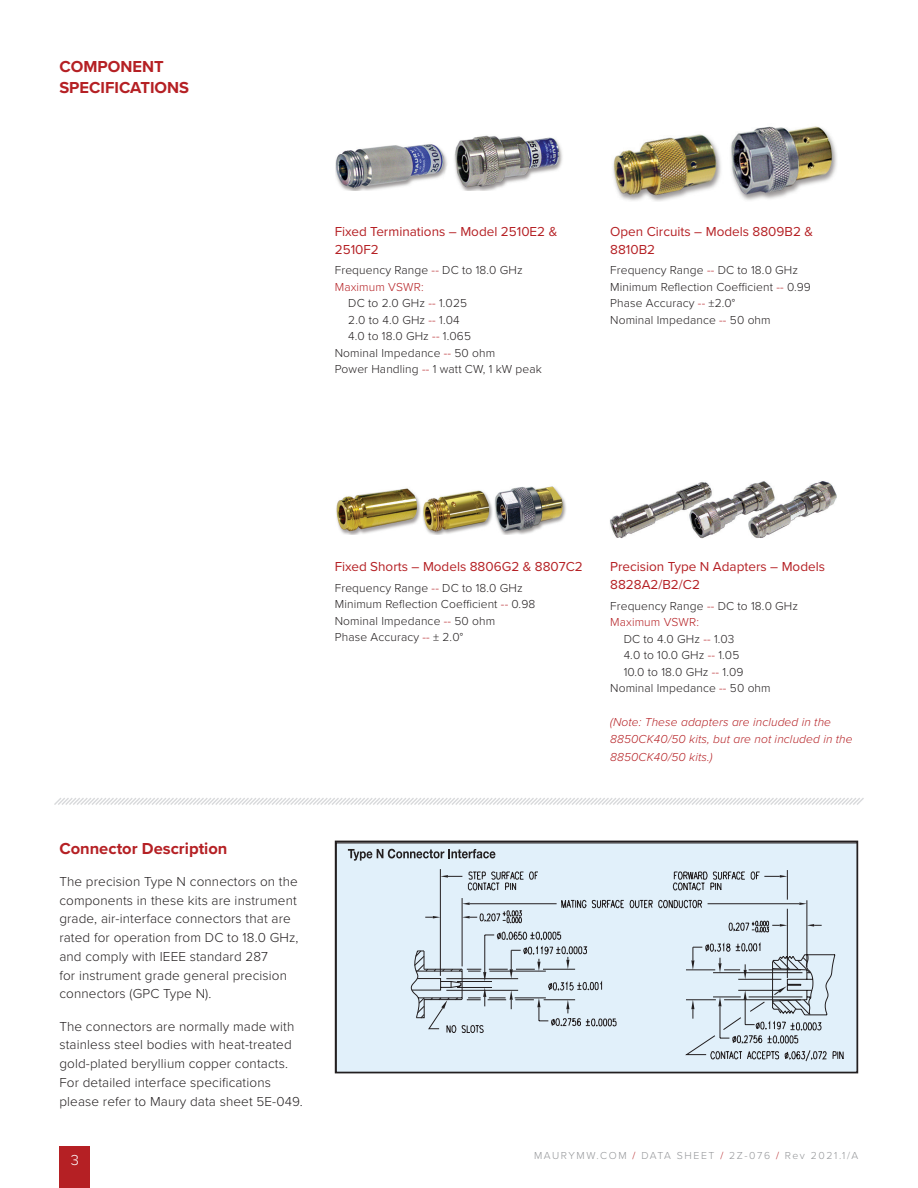
<style>
.page{position:relative;width:918px;height:1188px;background:#fff}
.page>*{position:absolute;margin:0;border:0;box-sizing:border-box;transform-origin:0 0}
.New_Subhead_1{font:700 16.5px/21px "Proxima Nova";color:#b52024}
.t1{font:300 15px "Proxima Nova";color:#fff}
.New_Body_Text{font:300 13.5px/18.8px "Proxima Nova";letter-spacing:.01em;color:#231f20}
.New_Subhead_3{font:13.5px/18px "Proxima Nova";color:#b52024}
.New_Body_Text-2{font:300 12px "Proxima Nova";letter-spacing:.01em;color:#231f20}
.New_Caption{font:italic 300 12px/17.2px "Proxima Nova";letter-spacing:.01em;color:#b52024}
.New_Body_Text-3{font:300 12px "Proxima Nova";letter-spacing:.01em;color:#b52024}
.t2{font:300 10.5px "Proxima Nova";letter-spacing:.15em;color:#939598}
.s1{color:#b52024}
</style>
<div class="page">
<div style="left:59px;top:1147px;width:31px;height:41px;background:#b52024"></div>
<svg style="left:54px;top:798px;width:810px;height:7px"></svg>
<img style="left:335px;top:135px;width:228px;height:56px">
<img style="left:613px;top:126px;width:224px;height:75px">
<img style="left:336px;top:486px;width:230px;height:48px">
<img style="left:610px;top:481px;width:226px;height:57px">
<div style="left:338px;top:844px;width:517px;height:226px;background:#e1f0fa"></div>
<svg style="left:348px;top:849px;width:147px;height:12px;background:#a5aeb5"></svg>
<hr style="left:440px;top:869px;width:1px;height:107px;background:#231f20">
<svg style="left:446px;top:871px;width:314px;height:26px;background:#cedce5"></svg>
<hr style="left:787px;top:870px;width:1px;height:30px;background:#231f20">
<svg style="left:764px;top:875px;width:23px;height:3px"></svg>
<svg style="left:440px;top:875px;width:22px;height:3px"></svg>
<svg style="left:410px;top:897px;width:426px;height:148px;background:#d2dfe9"></svg>
<svg style="left:413px;top:950px;width:431px;height:112px;background:#d1dee7"></svg>
<div style="left:335px;top:841px;width:523px;height:232px;border:2px solid #231f20"></div>
<p class="New_Subhead_1" style="left:59px;top:56px;width:131px">COMPONENT<br>SPECIFICATIONS</p>
<p class="New_Subhead_3" style="left:335px;top:222px;width:224px">Fixed Terminations – Model 2510E2 &amp;<br>2510F2</p>
<p class="New_Body_Text-2" style="left:335px;top:262px;width:189px">Frequency Range <span class="s1">--</span> DC to 18.0 GHz</p>
<p class="New_Body_Text-3" style="left:335px;top:278px;width:90px">Maximum VSWR:</p>
<p class="New_Body_Text-2" style="left:348px;top:295px;width:120px">DC to 2.0 GHz <span class="s1">--</span> 1.025</p>
<p class="New_Body_Text-2" style="left:348px;top:311px;width:113px">2.0 to 4.0 GHz <span class="s1">--</span> 1.04</p>
<p class="New_Body_Text-2" style="left:348px;top:328px;width:124px">4.0 to 18.0 GHz <span class="s1">--</span> 1.065</p>
<p class="New_Body_Text-2" style="left:335px;top:344px;width:162px">Nominal Impedance <span class="s1">--</span> 50 ohm</p>
<p class="New_Body_Text-2" style="left:335px;top:361px;width:209px">Power Handling <span class="s1">--</span> 1 watt CW, 1 kW peak</p>
<p class="New_Subhead_3" style="left:610px;top:222px;width:204px">Open Circuits – Models 8809B2 &amp;<br>8810B2</p>
<p class="New_Body_Text-2" style="left:610px;top:262px;width:189px">Frequency Range <span class="s1">--</span> DC to 18.0 GHz</p>
<p class="New_Body_Text-2" style="left:610px;top:278px;width:202px">Minimum Reflection Coefficient <span class="s1">--</span> 0.99</p>
<p class="New_Body_Text-2" style="left:610px;top:295px;width:127px">Phase Accuracy <span class="s1">--</span> ±2.0°</p>
<p class="New_Body_Text-2" style="left:610px;top:311px;width:162px">Nominal Impedance <span class="s1">--</span> 50 ohm</p>
<p class="New_Subhead_1" style="left:59px;top:837px;width:170px">Connector Description</p>
<p class="New_Body_Text" style="left:59px;top:871px;width:241px">The precision Type N connectors on the components in these kits are instrument grade, air-interface connectors that are rated for operation from DC to 18.0 GHz, and comply with IEEE standard 287<br>for instrument grade general precision connectors (GPC Type N).</p>
<p class="New_Body_Text" style="left:59px;top:1016px;width:245px">The connectors are normally made with stainless steel bodies with heat-treated gold-plated beryllium copper contacts.<br>For detailed interface specifications please refer to Maury data sheet 5E-049.</p>
<p class="t1" style="left:71px;top:1149px;width:10px">3</p>
<p class="New_Subhead_3" style="left:335px;top:557px;width:250px">Fixed Shorts – Models 8806G2 &amp; 8807C2</p>
<p class="New_Body_Text-2" style="left:335px;top:579px;width:189px">Frequency Range <span class="s1">--</span> DC to 18.0 GHz</p>
<p class="New_Body_Text-2" style="left:335px;top:595px;width:202px">Minimum Reflection Coefficient <span class="s1">--</span> 0.98</p>
<p class="New_Body_Text-2" style="left:335px;top:612px;width:162px">Nominal Impedance <span class="s1">--</span> 50 ohm</p>
<p class="New_Body_Text-2" style="left:335px;top:628px;width:130px">Phase Accuracy <span class="s1">--</span> ± 2.0°</p>
<p class="New_Subhead_3" style="left:610px;top:557px;width:216px">Precision Type N Adapters – Models<br>8828A2/B2/C2</p>
<p class="New_Body_Text-2" style="left:610px;top:597px;width:189px">Frequency Range <span class="s1">--</span> DC to 18.0 GHz</p>
<p class="New_Body_Text-3" style="left:610px;top:613px;width:90px">Maximum VSWR:</p>
<p class="New_Body_Text-2" style="left:624px;top:630px;width:112px">DC to 4.0 GHz <span class="s1">--</span> 1.03</p>
<p class="New_Body_Text-2" style="left:624px;top:646px;width:117px">4.0 to 10.0 GHz <span class="s1">--</span> 1.05</p>
<p class="New_Body_Text-2" style="left:624px;top:663px;width:121px">10.0 to 18.0 GHz <span class="s1">--</span> 1.09</p>
<p class="New_Body_Text-2" style="left:610px;top:679px;width:162px">Nominal Impedance <span class="s1">--</span> 50 ohm</p>
<p class="New_Caption" style="left:610px;top:713px;width:244px">(Note: These adapters are included in the<br>8850CK40/50 kits, but are not included in the<br>8850CK40/50 kits.)</p>
<p class="t2" style="left:534px;top:1148px;width:326px">MAURYMW.COM <span class="s1">/</span> DATA SHEET <span class="s1">/</span> 2Z-076 <span class="s1">/</span> Rev 2021.1/A</p>
</div>
